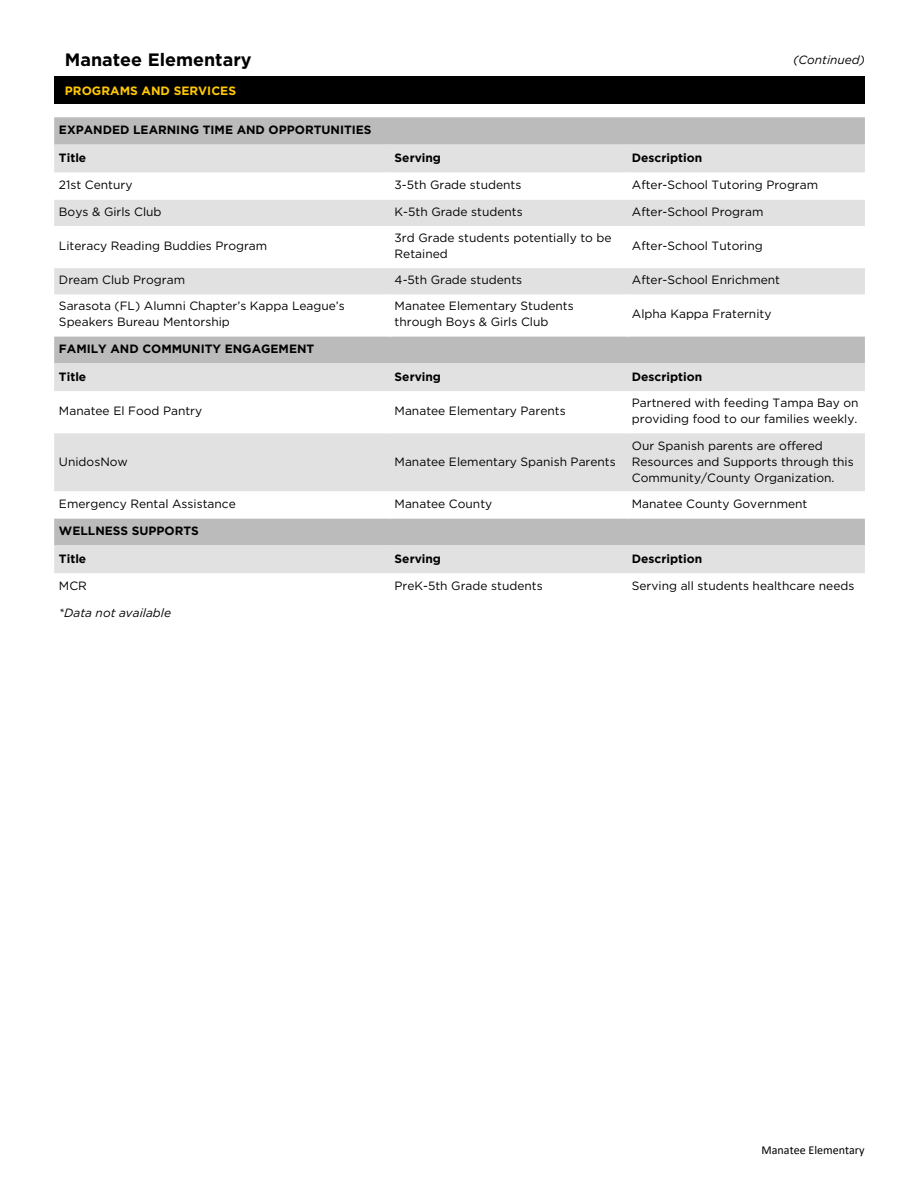
<style>
.page{position:relative;width:918px;height:1188px;background:#fff}
.page>*{position:absolute;margin:0;border:0;box-sizing:border-box;transform-origin:0 0}
.t1{font:700 18px "Gotham";color:#000}
.t2{font:12px/16px "Gotham";color:#000}
.t3{font:700 12px "Gotham";color:#000}
.t4{font:italic 12px "Gotham";color:#000}
.t5{font:700 12px "Gotham";color:#ffc904}
.t6{font:12px "Calibri";color:#000}
</style>
<div class="page">
<div style="left:54px;top:77px;width:811px;height:27px;background:#000"></div>
<div style="left:54px;top:118px;width:811px;height:26px;background:#bbb"></div>
<div style="left:54px;top:144px;width:811px;height:28px;background:#e1e1e1"></div>
<svg style="left:54px;top:172px;width:811px;height:401px"></svg>
<h2 class="t1" style="left:65px;top:52px;width:188px">Manatee Elementary</h2>
<h3 class="t5" style="left:65px;top:86px;width:173px">PROGRAMS AND SERVICES</h3>
<p class="t4" style="left:793px;top:55px;width:73px">(Continued)</p>
<p class="t3" style="left:59px;top:124px;width:314px">EXPANDED LEARNING TIME AND OPPORTUNITIES</p>
<p class="t3" style="left:59px;top:152px;width:29px">Title</p>
<p class="t3" style="left:395px;top:152px;width:48px">Serving</p>
<p class="t3" style="left:632px;top:152px;width:72px">Description</p>
<p class="t2" style="left:59px;top:178px;width:75px">21st Century</p>
<p class="t2" style="left:395px;top:178px;width:128px">3-5th Grade students</p>
<p class="t2" style="left:632px;top:178px;width:188px">After-School Tutoring Program</p>
<p class="t2" style="left:59px;top:204px;width:104px">Boys &amp; Girls Club</p>
<p class="t2" style="left:395px;top:204px;width:130px">K-5th Grade students</p>
<p class="t2" style="left:632px;top:204px;width:133px">After-School Program</p>
<p class="t2" style="left:59px;top:238px;width:210px">Literacy Reading Buddies Program</p>
<p class="t2" style="left:395px;top:230px;width:219px">3rd Grade students potentially to be</p>
<p class="t2" style="left:395px;top:246px;width:55px">Retained</p>
<p class="t2" style="left:632px;top:238px;width:132px">After-School Tutoring</p>
<p class="t2" style="left:59px;top:273px;width:128px">Dream Club Program</p>
<p class="t2" style="left:395px;top:273px;width:129px">4-5th Grade students</p>
<p class="t2" style="left:632px;top:273px;width:150px">After-School Enrichment</p>
<p class="t2" style="left:59px;top:299px;width:287px">Sarasota (FL) Alumni Chapter’s Kappa League’s</p>
<p class="t2" style="left:59px;top:315px;width:172px">Speakers Bureau Mentorship</p>
<p class="t2" style="left:395px;top:299px;width:181px">Manatee Elementary Students</p>
<p class="t2" style="left:395px;top:315px;width:155px">through Boys &amp; Girls Club</p>
<p class="t2" style="left:632px;top:307px;width:141px">Alpha Kappa Fraternity</p>
<p class="t3" style="left:59px;top:343px;width:257px">FAMILY AND COMMUNITY ENGAGEMENT</p>
<p class="t3" style="left:59px;top:371px;width:29px">Title</p>
<p class="t3" style="left:395px;top:371px;width:48px">Serving</p>
<p class="t3" style="left:632px;top:371px;width:72px">Description</p>
<p class="t2" style="left:59px;top:403px;width:145px">Manatee El Food Pantry</p>
<p class="t2" style="left:395px;top:403px;width:173px">Manatee Elementary Parents</p>
<p class="t2" style="left:632px;top:395px;width:228px">Partnered with feeding Tampa Bay on providing food to our families weekly.</p>
<p class="t2" style="left:59px;top:454px;width:70px">UnidosNow</p>
<p class="t2" style="left:395px;top:454px;width:223px">Manatee Elementary Spanish Parents</p>
<p class="t2" style="left:632px;top:438px;width:223px">Our Spanish parents are offered<br>Resources and Supports through this<br>Community/County Organization.</p>
<p class="t2" style="left:59px;top:496px;width:178px">Emergency Rental Assistance</p>
<p class="t2" style="left:395px;top:496px;width:99px">Manatee County</p>
<p class="t2" style="left:632px;top:496px;width:177px">Manatee County Government</p>
<p class="t3" style="left:59px;top:525px;width:141px">WELLNESS SUPPORTS</p>
<p class="t3" style="left:59px;top:553px;width:29px">Title</p>
<p class="t3" style="left:395px;top:553px;width:48px">Serving</p>
<p class="t3" style="left:632px;top:553px;width:72px">Description</p>
<p class="t2" style="left:59px;top:578px;width:29px">MCR</p>
<p class="t2" style="left:395px;top:578px;width:150px">PreK-5th Grade students</p>
<p class="t2" style="left:632px;top:578px;width:224px">Serving all students healthcare needs</p>
<p class="t4" style="left:59px;top:607px;width:114px">*Data not available</p>
<p class="t6" style="left:762px;top:1145px;width:104px">Manatee Elementary</p>
</div>
